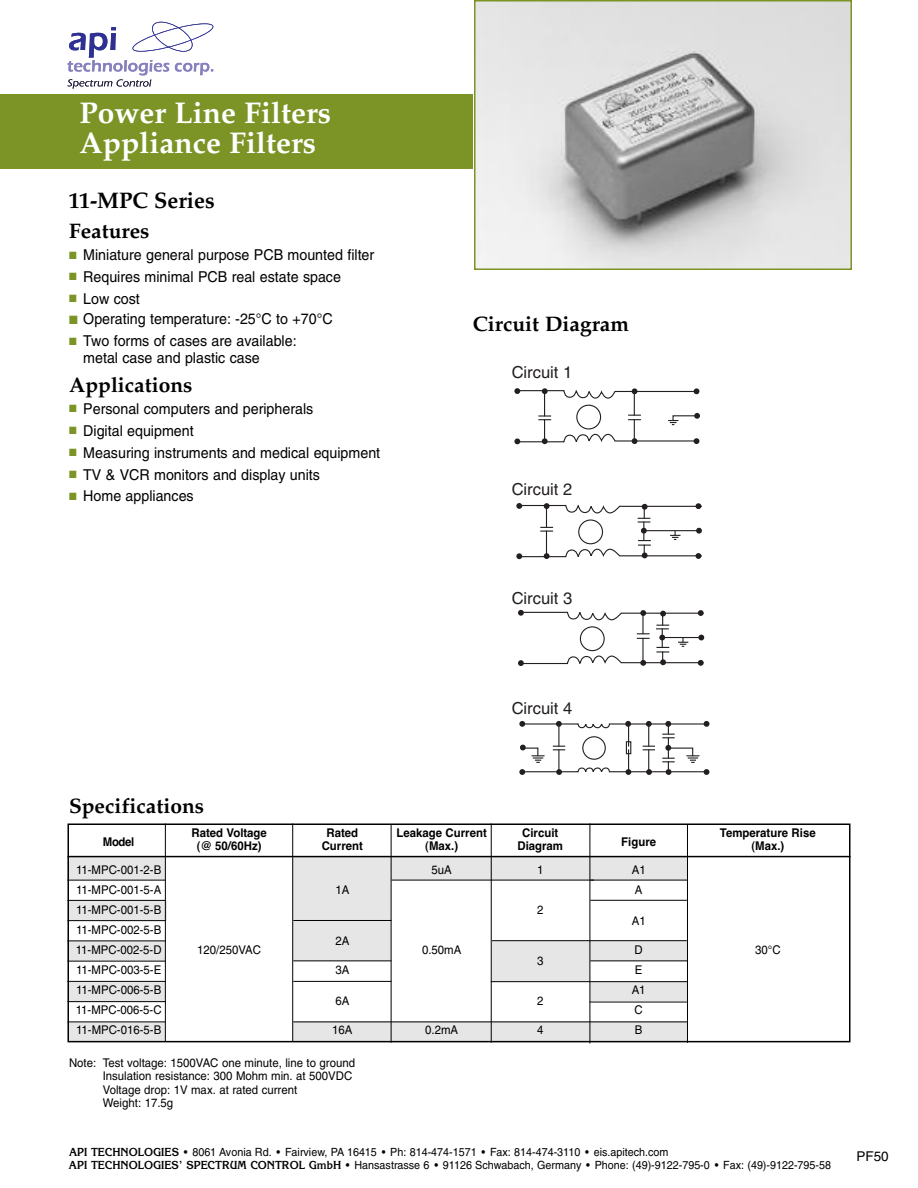
<style>
.page{position:relative;width:918px;height:1188px;background:#fff}
.page>*{position:absolute;margin:0;border:0;box-sizing:border-box;transform-origin:0 0}
.t1{font:700 30px/30px "Palatino";color:#fff}
.t2{font:700 22.5px "Palatino";color:#000}
.t3{font:700 21px "Palatino";color:#000}
.t4{font:16.5px "Helvetica";color:#231f20}
.t5{font:15px/16.5px "Helvetica";color:#000;scale:.95 1}
.t6{font:13.5px "Helvetica";color:#000}
.t7{font:12px/20px "Helvetica";color:#000;scale:.95 1}
.t8{font:700 12px/13.5px "Helvetica";color:#000;text-align:center;scale:.95 1}
.t9{font:11.4px/12.8px "Helvetica";color:#000;scale:.95 1}
.s1{color:#7b9425}
.s2{font-family:"Korinna";font-weight:700}
</style>
<div class="page">
<svg style="left:68px;top:22px;width:145px;height:67px"></svg>
<div style="left:0;top:94px;width:472px;height:75px;background:#7b9425"></div>
<div style="left:492px;top:941px;width:97px;height:41px;background:#e6e6e6"></div>
<div style="left:293px;top:857px;width:98px;height:104px;background:#e6e6e6"></div>
<div style="left:70px;top:982px;width:95px;height:20px;background:#e6e6e6"></div>
<div style="left:69px;top:1022px;width:96px;height:20px;background:#e6e6e6"></div>
<div style="left:294px;top:1022px;width:393px;height:20px;background:#e6e6e6"></div>
<div style="left:590px;top:982px;width:98px;height:19px;background:#e6e6e6"></div>
<img style="left:477px;top:3px;width:372px;height:264px">
<div style="left:474px;top:0;width:378px;height:270px;border:2px solid #7b9425"></div>
<svg style="left:514px;top:388px;width:186px;height:56px"></svg>
<svg style="left:516px;top:503px;width:186px;height:56px"></svg>
<svg style="left:518px;top:610px;width:187px;height:56px"></svg>
<svg style="left:519px;top:721px;width:190px;height:54px"></svg>
<div style="left:70px;top:900px;width:97px;height:21px;background:#e6e6e6"></div>
<div style="left:392px;top:857px;width:296px;height:23px;background:#e6e6e6"></div>
<div style="left:590px;top:941px;width:97px;height:20px;background:#e6e6e6"></div>
<div style="left:68px;top:941px;width:97px;height:20px;background:#e6e6e6"></div>
<div style="left:68px;top:857px;width:97px;height:23px;background:#e6e6e6"></div>
<hr style="left:165px;top:823px;width:1px;height:219px;background:#000">
<hr style="left:491px;top:824px;width:1px;height:219px;background:#000">
<hr style="left:292px;top:823px;width:1px;height:219px;background:#000">
<hr style="left:391px;top:825px;width:1px;height:218px;background:#000">
<hr style="left:590px;top:823px;width:1px;height:220px;background:#000">
<hr style="left:293px;top:1022px;width:395px;height:1px;background:#000">
<hr style="left:293px;top:981px;width:99px;height:1px;background:#000">
<hr style="left:293px;top:920px;width:99px;height:1px;background:#000">
<hr style="left:392px;top:880px;width:202px;height:1px;background:#000">
<hr style="left:293px;top:961px;width:99px;height:1px;background:#000">
<hr style="left:68px;top:856px;width:782px;height:1px;background:#000">
<hr style="left:68px;top:880px;width:97px;height:1px;background:#000">
<hr style="left:68px;top:900px;width:97px;height:1px;background:#000">
<hr style="left:68px;top:920px;width:97px;height:1px;background:#000">
<hr style="left:68px;top:941px;width:98px;height:1px;background:#000">
<hr style="left:68px;top:961px;width:97px;height:1px;background:#000">
<hr style="left:68px;top:981px;width:97px;height:1px;background:#000">
<hr style="left:68px;top:1001px;width:97px;height:1px;background:#000">
<hr style="left:68px;top:1022px;width:97px;height:1px;background:#000">
<hr style="left:687px;top:824px;width:1px;height:219px;background:#000">
<hr style="left:590px;top:880px;width:98px;height:1px;background:#000">
<hr style="left:590px;top:900px;width:97px;height:1px;background:#000">
<hr style="left:492px;top:940px;width:195px;height:1px;background:#000">
<hr style="left:590px;top:961px;width:98px;height:1px;background:#000">
<hr style="left:491px;top:981px;width:196px;height:1px;background:#000">
<hr style="left:590px;top:1002px;width:97px;height:1px;background:#000">
<div style="left:68px;top:824px;width:782px;height:218px;border:2px solid #000"></div>
<h1 class="t1" style="left:80px;top:101px;width:253px">Power Line Filters<br>Appliance Filters</h1>
<h2 class="t2" style="left:69px;top:192px;width:147px">11-MPC Series</h2>
<h3 class="t3" style="left:69px;top:223px;width:82px">Features</h3>
<p class="t5" style="left:69px;top:248px;width:323px"><span class="s1">■</span> Miniature general purpose PCB mounted filter</p>
<p class="t5" style="left:69px;top:270px;width:288px"><span class="s1">■</span> Requires minimal PCB real estate space</p>
<p class="t5" style="left:69px;top:292px;width:76px"><span class="s1">■</span> Low cost</p>
<p class="t5" style="left:69px;top:312px;width:279px"><span class="s1">■</span> Operating temperature: -25°C to +70°C</p>
<p class="t5" style="left:83px;top:334px;width:226px;text-indent:-14px"><span class="s1">■</span> Two forms of cases are available: metal case and plastic case</p>
<h3 class="t3" style="left:69px;top:377px;width:125px">Applications</h3>
<p class="t5" style="left:69px;top:402px;width:259px"><span class="s1">■</span> Personal computers and peripherals</p>
<p class="t5" style="left:69px;top:424px;width:133px"><span class="s1">■</span> Digital equipment</p>
<p class="t5" style="left:69px;top:446px;width:329px"><span class="s1">■</span> Measuring instruments and medical equipment</p>
<p class="t5" style="left:69px;top:467px;width:266px"><span class="s1">■</span> TV &amp; VCR monitors and display units</p>
<p class="t5" style="left:69px;top:489px;width:133px"><span class="s1">■</span> Home appliances</p>
<h3 class="t3" style="left:473px;top:316px;width:158px">Circuit Diagram</h3>
<h3 class="t4" style="left:512px;top:366px;width:62px">Circuit 1</h3>
<h3 class="t4" style="left:512px;top:483px;width:62px">Circuit 2</h3>
<h3 class="t4" style="left:512px;top:592px;width:62px">Circuit 3</h3>
<h3 class="t4" style="left:512px;top:703px;width:62px">Circuit 4</h3>
<h3 class="t3" style="left:69px;top:798px;width:137px">Specifications</h3>
<p class="t8" style="left:103px;top:835px;width:35px">Model</p>
<p class="t7" style="left:76px;top:861px;width:92px;text-align:justify">11-MPC-001-2-B 11-MPC-001-5-A 11-MPC-001-5-B 11-MPC-002-5-B 11-MPC-002-5-D 11-MPC-003-5-E 11-MPC-006-5-B 11-MPC-006-5-C 11-MPC-016-5-B</p>
<p class="t8" style="left:191px;top:826px;width:81px">Rated Voltage (@ 50/60Hz)</p>
<p class="t7" style="left:197px;top:941px;width:69px">120/250VAC</p>
<p class="t8" style="left:322px;top:826px;width:45px">Rated<br>Current</p>
<p class="t7" style="left:335px;top:881px;width:16px">1A</p>
<p class="t7" style="left:335px;top:932px;width:16px">2A</p>
<p class="t7" style="left:335px;top:961px;width:16px">3A</p>
<p class="t7" style="left:335px;top:992px;width:16px">6A</p>
<p class="t7" style="left:332px;top:1021px;width:23px">16A</p>
<p class="t7" style="left:103px;top:1057px;width:267px;line-height:13.5px;text-indent:-34px">Note: Test voltage: 1500VAC one minute, line to ground Insulation resistance: 300 Mohm min. at 500VDC Voltage drop: 1V max. at rated current<br>Weight: 17.5g</p>
<p class="t8" style="left:397px;top:826px;width:97px">Leakage Current (Max.)</p>
<p class="t7" style="left:432px;top:861px;width:23px">5uA</p>
<p class="t7" style="left:422px;top:941px;width:43px">0.50mA</p>
<p class="t7" style="left:425px;top:1021px;width:36px">0.2mA</p>
<p class="t8" style="left:518px;top:826px;width:50px">Circuit<br>Diagram</p>
<p class="t7" style="left:537px;top:861px;width:8px">1</p>
<p class="t7" style="left:537px;top:901px;width:8px">2</p>
<p class="t7" style="left:537px;top:952px;width:8px">3</p>
<p class="t7" style="left:537px;top:992px;width:8px">2</p>
<p class="t7" style="left:537px;top:1021px;width:8px">4</p>
<p class="t8" style="left:621px;top:835px;width:38px">Figure</p>
<p class="t7" style="left:632px;top:861px;width:16px">A1<br>A</p>
<p class="t7" style="left:632px;top:912px;width:16px">A1</p>
<p class="t7" style="left:632px;top:941px;width:16px">D<br>E<br>A1<br>C<br>B</p>
<p class="t8" style="left:720px;top:826px;width:102px">Temperature Rise (Max.)</p>
<p class="t7" style="left:755px;top:941px;width:28px">30°C</p>
<p class="t9" style="left:69px;top:1147px;width:804px"><span class="s2">API TECHNOLOGIES</span> • 8061 Avonia Rd. • Fairview, PA 16415 • Ph: 814-474-1571 • Fax: 814-474-3110 • eis.apitech.com<br><span class="s2">API TECHNOLOGIES’ SPECTRUM CONTROL GmbH</span> • Hansastrasse 6 • 91126 Schwabach, Germany • Phone: (49)-9122-795-0 • Fax: (49)-9122-795-58</p>
<p class="t6" style="left:856px;top:1151px;width:34px">PF50</p>
</div>
